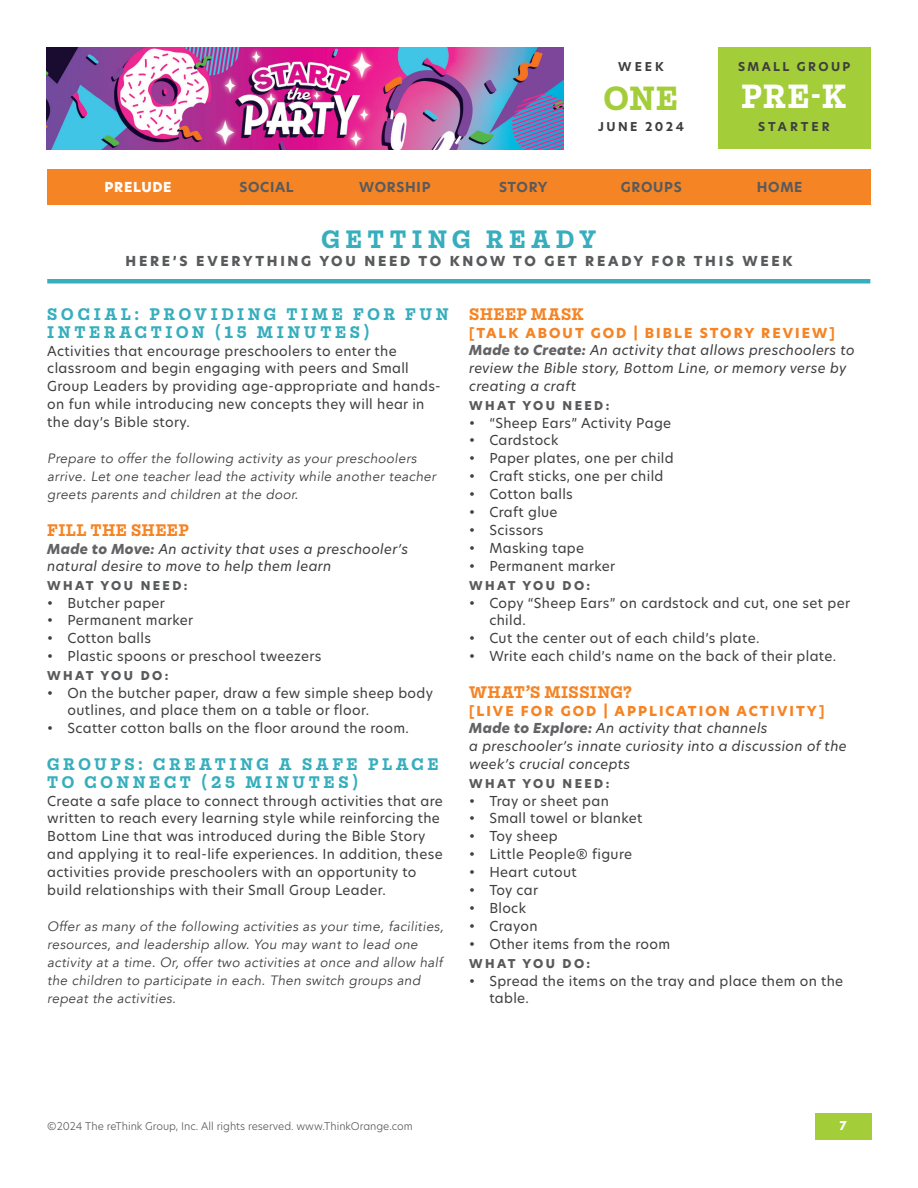
<style>
.page{position:relative;width:918px;height:1188px;background:#fff}
.page>*{position:absolute;margin:0;border:0;box-sizing:border-box;transform-origin:0 0}
.t1{font:700 36px "Mortise";color:#fff}
.t2{font:700 36px "Mortise";color:#a3cd39}
.t3{font:700 27px "Mortise";letter-spacing:.2em;color:#36aebd}
.t4{font:700 18px/18px "Mortise";letter-spacing:.2em;color:#36aebd}
.t5{font:700 18px "Mortise";letter-spacing:.025em;color:#f58425}
.t6{font:13.5px/18px "New Hero";letter-spacing:.025em;color:#3e3e3f}
.t7{font:italic 13.5px/18px "Avenir";letter-spacing:.025em;color:#3e3e3f}
.t8{font:italic 13.5px/18px "New Hero";letter-spacing:.025em;color:#3e3e3f}
.t9{font:800 13.5px "New Hero";letter-spacing:.2em;color:#585a5c}
.t10{font:700 13.5px "New Hero";letter-spacing:.05em;color:#585a5c}
.t11{font:800 13.5px "New Hero";letter-spacing:.05em;color:#fff}
.t12{font:800 12px "New Hero";letter-spacing:.2em;color:#585a5c}
.t13{font:700 12px "New Hero";letter-spacing:.2em;color:#3e3e3f}
.t14{font:700 12px "New Hero";letter-spacing:.245em;color:#3e3e3f}
.t15{font:800 12px "New Hero";color:#fff}
.t16{font:300 10.5px "New Hero";color:#585a5c}
.s1{font-weight:800;color:#636366}
.s2{font-weight:800;font-style:normal;color:#f58425}
</style>
<div class="page">
<img style="left:46px;top:47px;width:518px;height:102px">
<div style="left:717px;top:47px;width:154px;height:102px;background:#a3cd39"></div>
<div style="left:47px;top:279px;width:823px;height:5px;background:#36aebd"></div>
<div style="left:47px;top:170px;width:824px;height:36px;background:#f58425"></div>
<div style="left:815px;top:1113px;width:57px;height:27px;background:#a3cd39"></div>
<p class="t13" style="left:618px;top:59px;width:47px">WEEK</p>
<p class="t13" style="left:738px;top:59px;width:114px">SMALL GROUP</p>
<h1 class="t2" style="left:604px;top:79px;width:76px">ONE</h1>
<h1 class="t1" style="left:741px;top:77px;width:107px">PRE-K</h1>
<p class="t13" style="left:598px;top:119px;width:87px">JUNE 2024</p>
<p class="t14" style="left:758px;top:119px;width:73px">STARTER</p>
<p class="t11" style="left:105px;top:177px;width:69px">PRELUDE</p>
<p class="t10" style="left:239px;top:177px;width:56px">SOCIAL</p>
<p class="t10" style="left:359px;top:177px;width:73px">WORSHIP</p>
<p class="t10" style="left:499px;top:177px;width:50px">STORY</p>
<p class="t10" style="left:621px;top:177px;width:62px">GROUPS</p>
<p class="t10" style="left:757px;top:177px;width:47px">HOME</p>
<h2 class="t3" style="left:322px;top:224px;width:276px">GETTING READY</h2>
<p class="t9" style="left:126px;top:251px;width:668px">HERE’S EVERYTHING YOU NEED TO KNOW TO GET READY FOR THIS WEEK</p>
<h3 class="t4" style="left:47px;top:305px;width:403px">SOCIAL: PROVIDING TIME FOR FUN<br>INTERACTION (15 MINUTES)</h3>
<p class="t6" style="left:47px;top:341px;width:395px">Activities that encourage preschoolers to enter the classroom and begin engaging with peers and Small Group Leaders by providing age-appropriate and hands&shy;on fun while introducing new concepts they will hear in the day’s Bible story.</p>
<p class="t7" style="left:47px;top:450px;width:390px">Prepare to offer the following activity as your preschoolers arrive. Let one teacher lead the activity while another teacher greets parents and children at the door.</p>
<h3 class="t5" style="left:47px;top:520px;width:143px">FILL THE SHEEP</h3>
<p class="t8" style="left:47px;top:539px;width:362px"><span class="s1">Made to Move:</span> An activity that uses a preschooler’s natural desire to move to help them learn</p>
<p class="t12" style="left:47px;top:577px;width:142px">WHAT YOU NEED:</p>
<p class="t6" style="left:47px;top:593px;width:119px">• Butcher paper</p>
<p class="t6" style="left:47px;top:611px;width:148px">• Permanent marker</p>
<p class="t6" style="left:47px;top:629px;width:105px">• Cotton balls</p>
<p class="t6" style="left:47px;top:647px;width:276px">• Plastic spoons or preschool tweezers</p>
<p class="t12" style="left:47px;top:667px;width:123px">WHAT YOU DO:</p>
<p class="t6" style="left:68px;top:683px;width:367px;text-indent:-20px">• On the butcher paper, draw a few simple sheep body outlines, and place them on a table or floor.</p>
<p class="t6" style="left:47px;top:719px;width:363px">• Scatter cotton balls on the floor around the room.</p>
<h3 class="t4" style="left:47px;top:755px;width:393px">GROUPS: CREATING A SAFE PLACE<br>TO CONNECT (25 MINUTES)</h3>
<p class="t6" style="left:47px;top:791px;width:397px">Create a safe place to connect through activities that are written to reach every learning style while reinforcing the Bottom Line that was introduced during the Bible Story and applying it to real-life experiences. In addition, these activities provide preschoolers with an opportunity to build relationships with their Small Group Leader.</p>
<p class="t7" style="left:47px;top:918px;width:398px">Offer as many of the following activities as your time, facilities, resources, and leadership allow. You may want to lead one activity at a time. Or, offer two activities at once and allow half the children to participate in each. Then switch groups and repeat the activities.</p>
<h3 class="t5" style="left:469px;top:304px;width:116px">SHEEP MASK</h3>
<p class="t8" style="left:469px;top:323px;width:387px"><span class="s2">[TALK ABOUT GOD | BIBLE STORY REVIEW] </span><span class="s1">Made to Create:</span> An activity that allows preschoolers to review the Bible story, Bottom Line, or memory verse by creating a craft</p>
<p class="t12" style="left:469px;top:397px;width:142px">WHAT YOU NEED:</p>
<p class="t6" style="left:469px;top:413px;width:204px">• “Sheep Ears” Activity Page</p>
<p class="t6" style="left:469px;top:431px;width:91px">• Cardstock</p>
<p class="t6" style="left:469px;top:449px;width:206px">• Paper plates, one per child</p>
<p class="t6" style="left:469px;top:467px;width:196px">• Craft sticks, one per child</p>
<p class="t6" style="left:469px;top:485px;width:105px">• Cotton balls</p>
<p class="t6" style="left:469px;top:503px;width:90px">• Craft glue</p>
<p class="t6" style="left:469px;top:521px;width:76px">• Scissors</p>
<p class="t6" style="left:469px;top:539px;width:117px">• Masking tape</p>
<p class="t6" style="left:469px;top:557px;width:148px">• Permanent marker</p>
<p class="t12" style="left:469px;top:577px;width:123px">WHAT YOU DO:</p>
<p class="t6" style="left:489px;top:593px;width:362px;text-indent:-20px">• Copy “Sheep Ears” on cardstock and cut, one set per child.</p>
<p class="t6" style="left:469px;top:629px;width:292px">• Cut the center out of each child’s plate.</p>
<p class="t6" style="left:469px;top:647px;width:369px">• Write each child’s name on the back of their plate.</p>
<h3 class="t5" style="left:469px;top:682px;width:165px">WHAT’S MISSING?</h3>
<p class="t8" style="left:469px;top:701px;width:379px"><span class="s2">[LIVE FOR GOD | APPLICATION ACTIVITY] </span><span class="s1">Made to Explore:</span> An activity that channels<br>a preschooler’s innate curiosity into a discussion of the week’s crucial concepts</p>
<p class="t12" style="left:469px;top:775px;width:142px">WHAT YOU NEED:</p>
<p class="t6" style="left:469px;top:791px;width:141px">• Tray or sheet pan</p>
<p class="t6" style="left:469px;top:809px;width:175px">• Small towel or blanket</p>
<p class="t6" style="left:469px;top:827px;width:90px">• Toy sheep</p>
<p class="t6" style="left:469px;top:845px;width:165px">• Little People® figure</p>
<p class="t6" style="left:469px;top:863px;width:109px">• Heart cutout</p>
<p class="t6" style="left:469px;top:881px;width:71px">• Toy car</p>
<p class="t6" style="left:469px;top:899px;width:59px">• Block</p>
<p class="t6" style="left:469px;top:917px;width:70px">• Crayon</p>
<p class="t6" style="left:469px;top:935px;width:203px">• Other items from the room</p>
<p class="t12" style="left:469px;top:955px;width:123px">WHAT YOU DO:</p>
<p class="t6" style="left:489px;top:971px;width:355px;text-indent:-20px">• Spread the items on the tray and place them on the table.</p>
<p class="t16" style="left:47px;top:1118px;width:367px">©2024 The reThink Group, Inc. All rights reserved. www.ThinkOrange.com</p>
<p class="t15" style="left:839px;top:1117px;width:9px">7</p>
</div>
